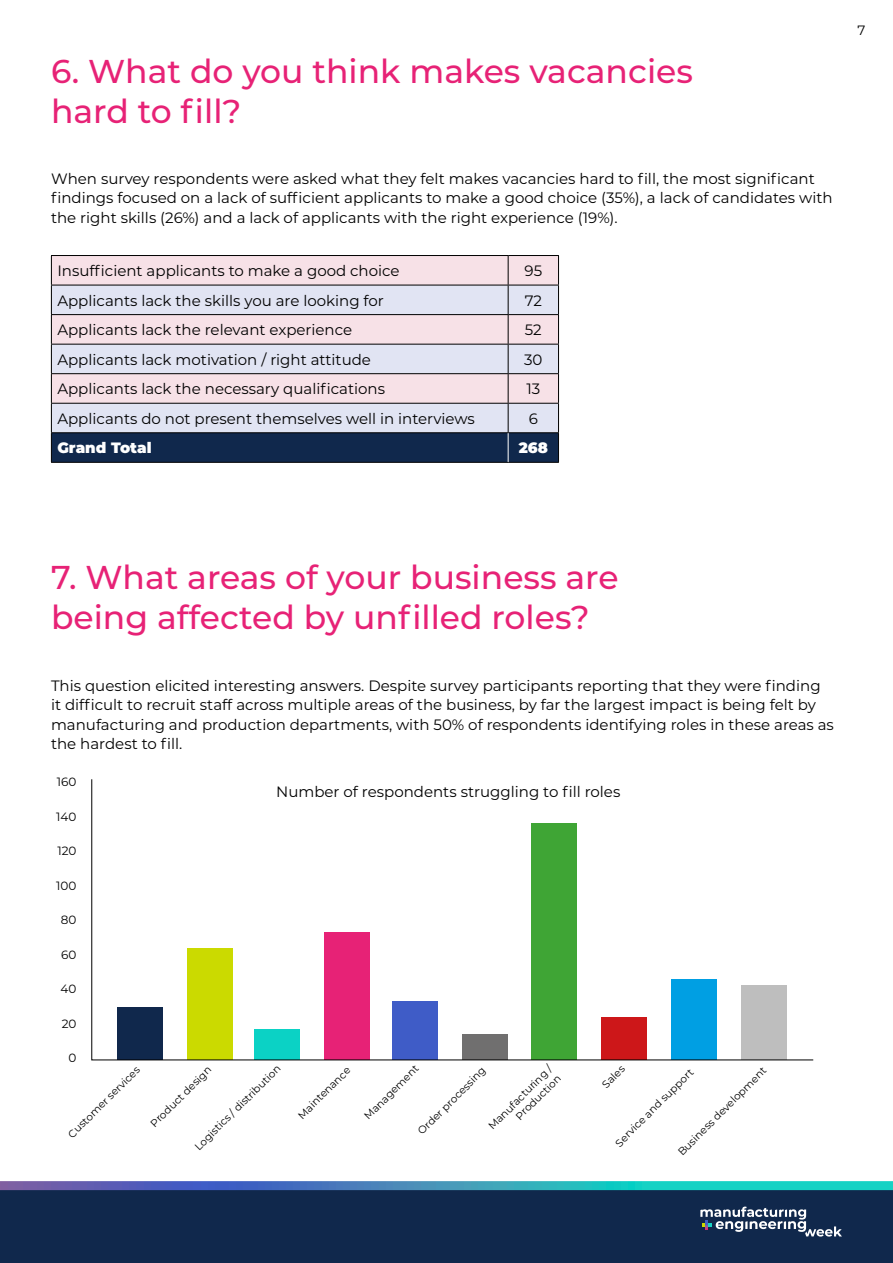
<style>
.page{position:relative;width:893px;height:1263px;background:#fff}
.page>*{position:absolute;margin:0;border:0;box-sizing:border-box;transform-origin:0 0}
.t1{font:500 33px/39.6px "Montserrat";color:#e72276}
.t2{font:15px/19.5px "Montserrat";color:#000}
.t3{font:900 15px "Montserrat";color:#fff}
.t4{font:13.5px "Montserrat";color:#000}
.t5{font:12px "Montserrat";color:#000}
.t6{font:10.5px/12.6px "Montserrat";color:#000;text-align:right}
</style>
<div class="page">
<hr style="left:51px;top:255px;width:457px;height:1px;background:#000">
<hr style="left:508px;top:255px;width:51px;height:1px;background:#000">
<hr style="left:51px;top:462px;width:457px;height:1px;background:#000">
<hr style="left:508px;top:462px;width:51px;height:1px;background:#000">
<svg style="left:51px;top:256px;width:508px;height:206px;background:#c5c0ce"></svg>
<svg style="left:91px;top:779px;width:723px;height:282px"></svg>
<div style="left:0;top:1186px;width:893px;height:77px;background:#10284c"></div>
<svg style="left:0;top:1181px;width:893px;height:9px;background:#3b99bd"></svg>
<svg style="left:700px;top:1206px;width:142px;height:30px"></svg>
<h1 class="t1" style="left:51px;top:50px;width:643px">6. What do you think makes vacancies hard to fill?</h1>
<p class="t2" style="left:51px;top:168px;width:783px">When survey respondents were asked what they felt makes vacancies hard to fill, the most significant findings focused on a lack of sufficient applicants to make a good choice (35%), a lack of candidates with the right skills (26%) and a lack of applicants with the right experience (19%).</p>
<p class="t2" style="left:57px;top:260px;width:344px">Insufficient applicants to make a good choice</p>
<p class="t2" style="left:524px;top:260px;width:19px">95</p>
<p class="t2" style="left:57px;top:290px;width:328px">Applicants lack the skills you are looking for</p>
<p class="t2" style="left:525px;top:290px;width:19px">72</p>
<p class="t2" style="left:57px;top:319px;width:296px">Applicants lack the relevant experience</p>
<p class="t2" style="left:525px;top:319px;width:18px">52</p>
<p class="t2" style="left:57px;top:349px;width:315px">Applicants lack motivation / right attitude</p>
<p class="t2" style="left:524px;top:349px;width:20px">30</p>
<p class="t2" style="left:57px;top:379px;width:329px">Applicants lack the necessary qualifications</p>
<p class="t2" style="left:526px;top:379px;width:15px">13</p>
<p class="t2" style="left:57px;top:408px;width:419px">Applicants do not present themselves well in interviews</p>
<p class="t2" style="left:529px;top:408px;width:11px">6</p>
<p class="t3" style="left:57px;top:437px;width:96px">Grand Total</p>
<p class="t3" style="left:519px;top:437px;width:31px">268</p>
<p class="t4" style="left:857px;top:21px;width:9px">7</p>
<h1 class="t1" style="left:51px;top:556px;width:569px">7. What areas of your business are being affected by unfilled roles?</h1>
<p class="t2" style="left:51px;top:675px;width:784px">This question elicited interesting answers. Despite survey participants reporting that they were finding it difficult to recruit staff across multiple areas of the business, by far the largest impact is being felt by manufacturing and production departments, with 50% of respondents identifying roles in these areas as the hardest to fill.</p>
<p class="t5" style="left:57px;top:773px;width:21px">160</p>
<p class="t5" style="left:56px;top:808px;width:22px">140</p>
<p class="t5" style="left:57px;top:842px;width:21px">120</p>
<p class="t5" style="left:56px;top:877px;width:22px">100</p>
<p class="t5" style="left:61px;top:911px;width:17px">80</p>
<p class="t5" style="left:61px;top:946px;width:17px">60</p>
<p class="t5" style="left:61px;top:980px;width:17px">40</p>
<p class="t5" style="left:62px;top:1015px;width:16px">20</p>
<p class="t5" style="left:69px;top:1049px;width:9px">0</p>
<p class="t6" style="left:65px;top:1131px;width:98px;rotate:-45deg">Customer services</p>
<p class="t2" style="left:276px;top:781px;width:346px">Number of respondents struggling to fill roles</p>
<p class="t6" style="left:192px;top:1144px;width:118px;rotate:-45deg">Logistics / distribution</p>
<p class="t6" style="left:295px;top:1112px;width:71px;rotate:-45deg">Maintenance</p>
<p class="t6" style="left:361px;top:1113px;width:73px;rotate:-45deg">Management</p>
<p class="t6" style="left:415px;top:1128px;width:92px;rotate:-45deg">Order processing</p>
<p class="t6" style="left:485px;top:1123px;width:86px;rotate:-45deg">Manufacturing /<br>Production</p>
<p class="t6" style="left:599px;top:1081px;width:28px;rotate:-45deg">Sales</p>
<p class="t6" style="left:675px;top:1149px;width:122px;rotate:-45deg">Business development</p>
<p class="t6" style="left:148px;top:1120px;width:82px;rotate:-45deg">Product design</p>
<p class="t6" style="left:612px;top:1140px;width:107px;rotate:-45deg">Service and support</p>
</div>
